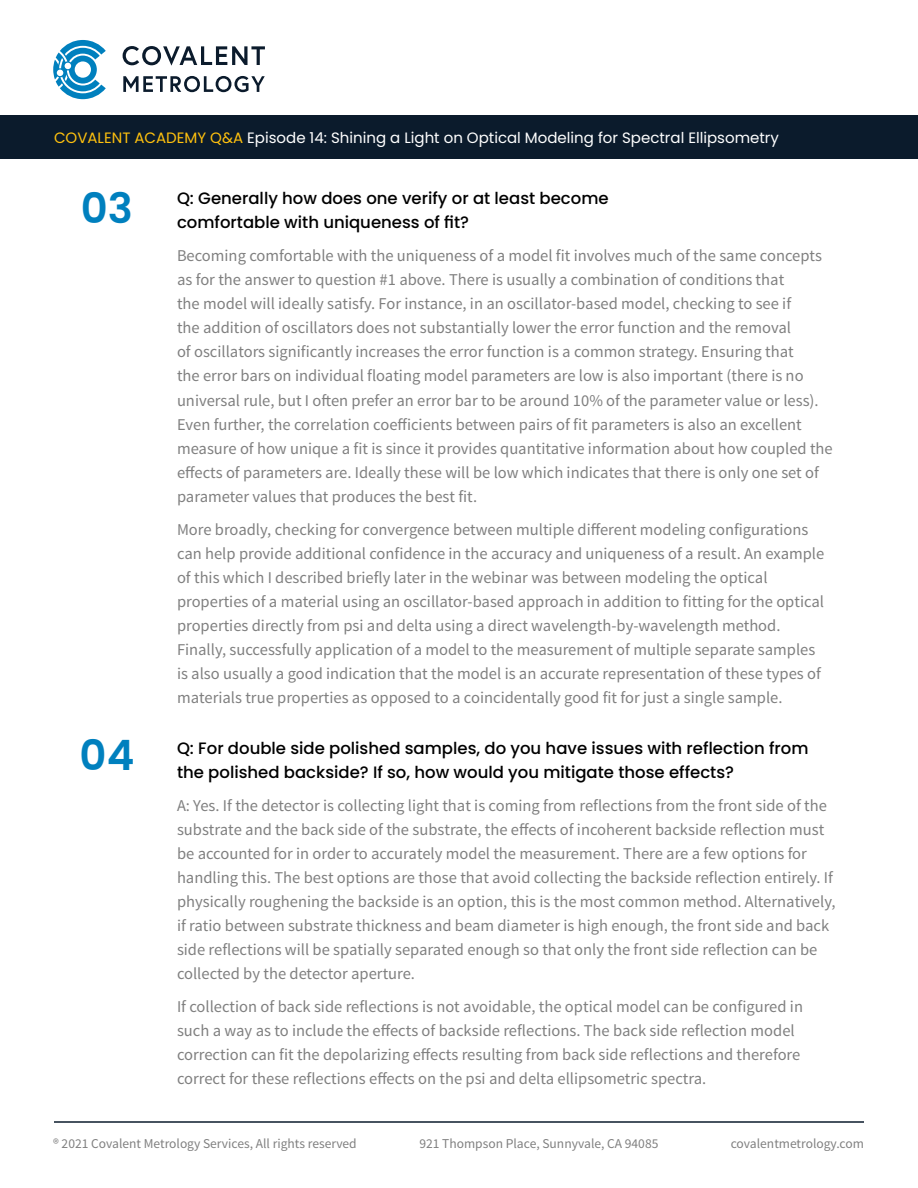
<style>
.page{position:relative;width:918px;height:1188px;background:#fff}
.page>*{position:absolute;margin:0;border:0;box-sizing:border-box;transform-origin:0 0}
.t1{font:600 41.85px "Poppins";color:#0080be}
.t2{font:16.5px/24px "Source Sans Pro";color:#808080}
.t3{font:500 16.5px/24px "Poppins";color:#000}
.t4{font:15px "Poppins";color:#fff}
.t5{font:13.5px "Source Sans Pro";color:#808080}
.s1{color:#ffc10e}
</style>
<div class="page">
<hr style="left:54px;top:1121px;width:810px;height:2px;background:#0b1b2c">
<svg style="left:53px;top:40px;width:53px;height:59px"></svg>
<svg style="left:123px;top:46px;width:142px;height:20px"></svg>
<svg style="left:123px;top:76px;width:142px;height:16px"></svg>
<div style="left:0;top:116px;width:918px;height:43px;background:#0b1b2c"></div>
<p class="t4" style="left:54px;top:129px;width:727px"><span class="s1">COVALENT ACADEMY Q&amp;A</span> Episode 14: Shining a Light on Optical Modeling for Spectral Ellipsometry</p>
<h1 class="t1" style="left:81px;top:184px;width:54px">03</h1>
<h1 class="t1" style="left:80px;top:731px;width:56px">04</h1>
<p class="t3" style="left:177px;top:187px;width:433px">Q: Generally how does one verify or at least become comfortable with uniqueness of fit?</p>
<p class="t2" style="left:177px;top:244px;width:657px">Becoming comfortable with the uniqueness of a model fit involves much of the same concepts as for the answer to question #1 above. There is usually a combination of conditions that<br>the model will ideally satisfy. For instance, in an oscillator-based model, checking to see if<br>the addition of oscillators does not substantially lower the error function and the removal<br>of oscillators significantly increases the error function is a common strategy. Ensuring that<br>the error bars on individual floating model parameters are low is also important (there is no universal rule, but I often prefer an error bar to be around 10% of the parameter value or less).<br>Even further, the correlation coefficients between pairs of fit parameters is also an excellent measure of how unique a fit is since it provides quantitative information about how coupled the effects of parameters are. Ideally these will be low which indicates that there is only one set of parameter values that produces the best fit.</p>
<p class="t2" style="left:177px;top:517px;width:649px">More broadly, checking for convergence between multiple different modeling configurations can help provide additional confidence in the accuracy and uniqueness of a result. An example of this which I described briefly later in the webinar was between modeling the optical properties of a material using an oscillator-based approach in addition to fitting for the optical properties directly from psi and delta using a direct wavelength-by-wavelength method.<br>Finally, successfully application of a model to the measurement of multiple separate samples is also usually a good indication that the model is an accurate representation of these types of materials true properties as opposed to a coincidentally good fit for just a single sample.</p>
<p class="t3" style="left:177px;top:736px;width:633px">Q: For double side polished samples, do you have issues with reflection from the polished backside? If so, how would you mitigate those effects?</p>
<p class="t2" style="left:177px;top:793px;width:660px">A: Yes. If the detector is collecting light that is coming from reflections from the front side of the substrate and the back side of the substrate, the effects of incoherent backside reflection must be accounted for in order to accurately model the measurement. There are a few options for handling this. The best options are those that avoid collecting the backside reflection entirely. If physically roughening the backside is an option, this is the most common method. Alternatively, if ratio between substrate thickness and beam diameter is high enough, the front side and back side reflections will be spatially separated enough so that only the front side reflection can be collected by the detector aperture.</p>
<p class="t2" style="left:177px;top:994px;width:628px">If collection of back side reflections is not avoidable, the optical model can be configured in such a way as to include the effects of backside reflections. The back side reflection model correction can fit the depolarizing effects resulting from back side reflections and therefore correct for these reflections effects on the psi and delta ellipsometric spectra.</p>
<p class="t5" style="left:53px;top:1135px;width:305px">® 2021 Covalent Metrology Services, All rights reserved</p>
<p class="t5" style="left:419px;top:1135px;width:241px">921 Thompson Place, Sunnyvale, CA 94085</p>
<p class="t5" style="left:731px;top:1135px;width:135px">covalentmetrology.com</p>
</div>
